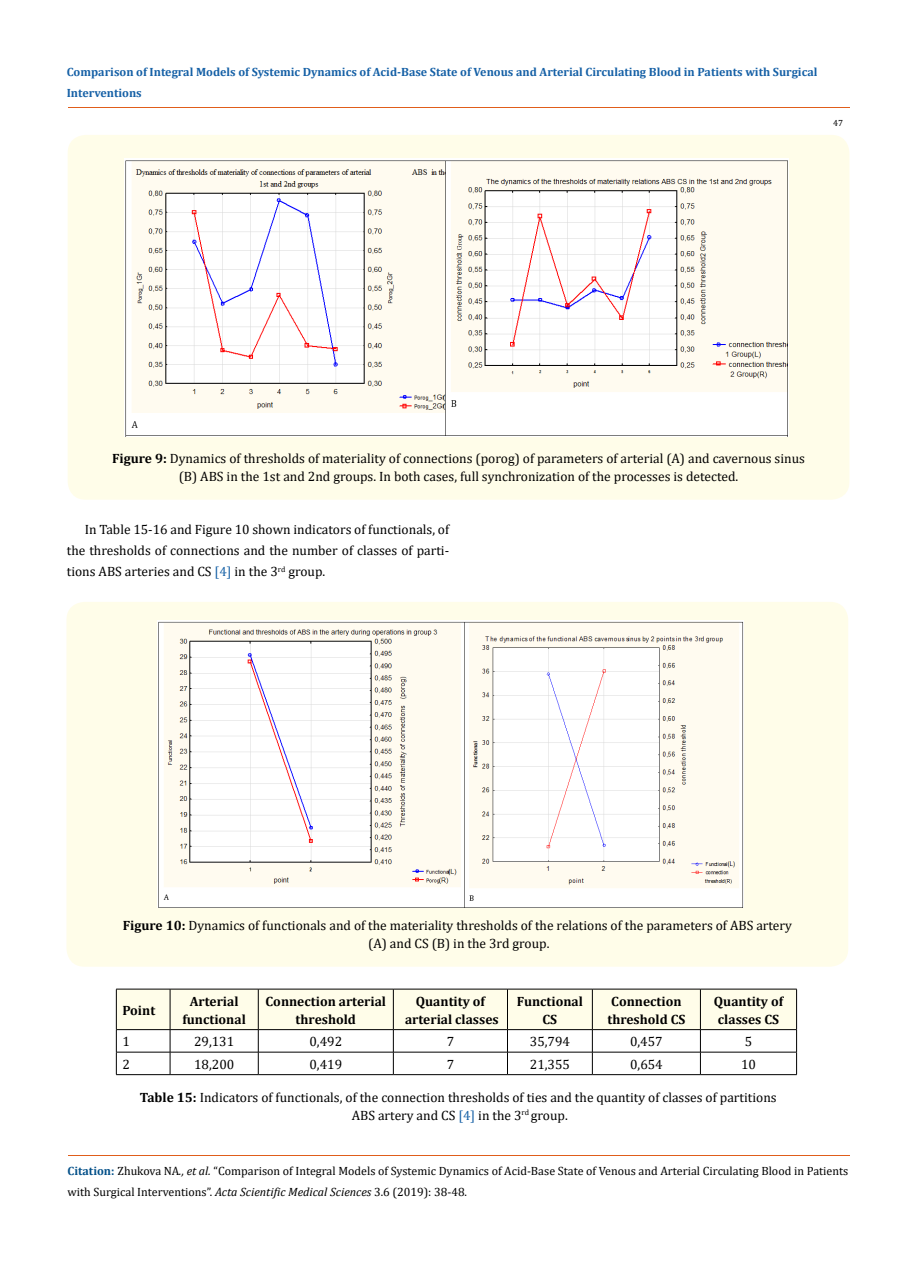
<style>
.page{position:relative;width:917px;height:1262px;background:#fff}
.page>*{position:absolute;margin:0;border:0;box-sizing:border-box;transform-origin:0 0}
.t1{font:13.5px/18px "Cambria";color:#000;text-align:center}
.t2{font:700 13.5px/18px "Cambria";color:#000;text-align:center}
.t3{font:12px/21px "Cambria";color:#000}
.t4{font:700 12px/21px "Cambria";color:#1560a6}
.t5{font:9px "Cambria";color:#000}
.s1{font-weight:700}
.s2{color:#1560a6}
.s3{font-weight:700;color:#035089}
.s4{font-style:italic}
</style>
<div class="page">
<div style="left:68px;top:135px;width:781px;height:365px;background:#fffde9;border-radius:18px"></div>
<img style="left:124px;top:158px;width:664px;height:278px">
<hr style="left:116px;top:988px;width:54px;height:1px;background:#000">
<hr style="left:170px;top:988px;width:88px;height:1px;background:#000">
<hr style="left:258px;top:988px;width:135px;height:1px;background:#000">
<hr style="left:393px;top:988px;width:114px;height:1px;background:#000">
<hr style="left:507px;top:988px;width:85px;height:1px;background:#000">
<hr style="left:592px;top:988px;width:108px;height:1px;background:#000">
<hr style="left:700px;top:988px;width:96px;height:1px;background:#000">
<svg style="left:116px;top:989px;width:681px;height:85px"></svg>
<hr style="left:116px;top:1074px;width:54px;height:1px;background:#000">
<hr style="left:170px;top:1074px;width:88px;height:1px;background:#000">
<hr style="left:258px;top:1074px;width:135px;height:1px;background:#000">
<hr style="left:393px;top:1074px;width:114px;height:1px;background:#000">
<hr style="left:507px;top:1074px;width:85px;height:1px;background:#000">
<hr style="left:592px;top:1074px;width:108px;height:1px;background:#000">
<hr style="left:700px;top:1074px;width:96px;height:1px;background:#000">
<div style="left:66px;top:602px;width:782px;height:364px;background:#fffde9;border-radius:18px"></div>
<img style="left:158px;top:620px;width:585px;height:287px">
<p class="t4" style="left:67px;top:61px;width:752px">Comparison of Integral Models of Systemic Dynamics of Acid-Base State of Venous and Arterial Circulating Blood in Patients with Surgical<br>Interventions</p>
<p class="t5" style="left:833px;top:118px;width:11px">47</p>
<p class="t1" style="left:112px;top:449px;width:694px"><span class="s1">Figure 9:</span> Dynamics of thresholds of materiality of connections (porog) of parameters of arterial (A) and cavernous sinus (B) ABS in the 1st and 2nd groups. In both cases, full synchronization of the processes is detected.</p>
<p class="t1" style="left:67px;top:519px;width:384px;line-height:21px;text-align:justify;text-indent:18px">In Table 15-16 and Figure 10 shown indicators of functionals, of the thresholds of connections and the number of classes of parti&shy;tions ABS arteries and CS <span class="s2">[4]</span> in the 3<sup>rd</sup> group.</p>
<p class="t1" style="left:123px;top:915px;width:670px"><span class="s1">Figure 10:</span> Dynamics of functionals and of the materiality thresholds of the relations of the parameters of ABS artery (A) and CS (B) in the 3rd group.</p>
<p class="t2" style="left:122px;top:1000px;width:34px">Point</p>
<p class="t2" style="left:182px;top:991px;width:65px">Arterial functional</p>
<p class="t2" style="left:265px;top:991px;width:122px">Connection arterial threshold</p>
<p class="t2" style="left:405px;top:991px;width:95px">Quantity of arterial classes</p>
<p class="t2" style="left:517px;top:991px;width:68px">Functional<br>CS</p>
<p class="t2" style="left:607px;top:991px;width:79px;text-align:left">Connection threshold CS</p>
<p class="t2" style="left:714px;top:991px;width:71px">Quantity of classes CS</p>
<p class="t1" style="left:122px;top:1032px;width:9px">1</p>
<p class="t1" style="left:194px;top:1032px;width:42px">29,131</p>
<p class="t1" style="left:309px;top:1032px;width:34px">0,492</p>
<p class="t1" style="left:446px;top:1032px;width:9px">7</p>
<p class="t1" style="left:530px;top:1032px;width:42px">35,794</p>
<p class="t1" style="left:630px;top:1032px;width:34px">0,457</p>
<p class="t1" style="left:744px;top:1032px;width:9px">5</p>
<p class="t1" style="left:122px;top:1055px;width:9px">2</p>
<p class="t1" style="left:194px;top:1055px;width:42px">18,200</p>
<p class="t1" style="left:309px;top:1055px;width:34px">0,419</p>
<p class="t1" style="left:446px;top:1055px;width:9px">7</p>
<p class="t1" style="left:530px;top:1055px;width:42px">21,355</p>
<p class="t1" style="left:630px;top:1055px;width:34px">0,654</p>
<p class="t1" style="left:741px;top:1055px;width:16px">10</p>
<p class="t1" style="left:140px;top:1088px;width:638px"><span class="s1">Table 15:</span> Indicators of functionals, of the connection thresholds of ties and the quantity of classes of partitions<br>ABS artery and CS <span class="s2">[4]</span> in the 3<sup>rd</sup> group.</p>
<p class="t3" style="left:68px;top:1160px;width:782px"><span class="s3">Citation:</span> Zhukova NA<span class="s4">., et al.</span> “Comparison of Integral Models of Systemic Dynamics of Acid-Base State of Venous and Arterial Circulating Blood in Patients with Surgical Interventions”. <span class="s4">Acta Scientific Medical Sciences</span> 3.6 (2019): 38-48.</p>
</div>
